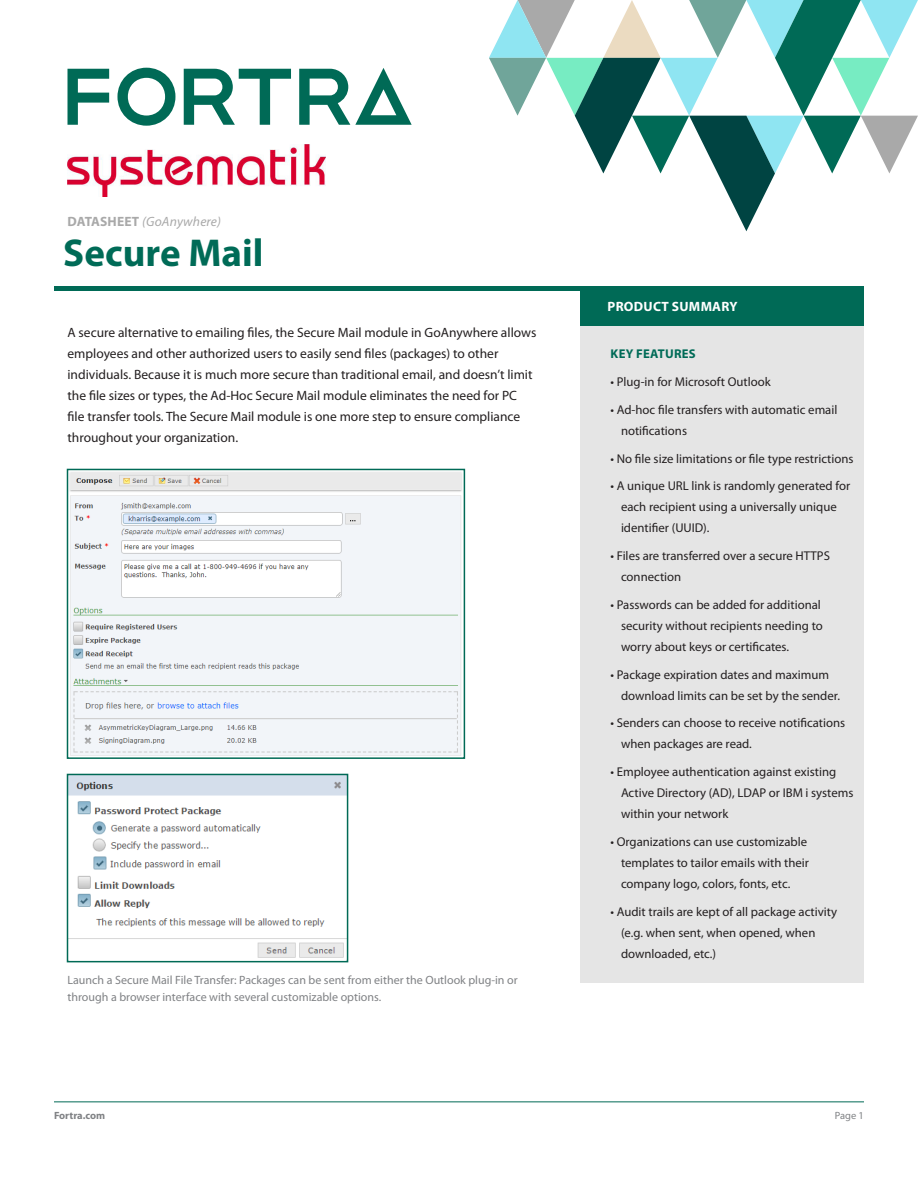
<style>
.page{position:relative;width:918px;height:1188px;background:#fff}
.page>*{position:absolute;margin:0;border:0;box-sizing:border-box;transform-origin:0 0}
.Headline{font:700 39px "Myriad Pro";color:#006b57}
.Body_-_Copy{font:13.5px/21px "Myriad Pro";color:#231f20}
.t1{font:italic 13.5px "Myriad Pro";letter-spacing:.01em;color:#a9a9a9}
.t2{font:700 13.5px "Myriad Pro";letter-spacing:.02em;color:#fff}
.Sidebar_-_Subhead{font:12.75px/21px "Myriad Pro";color:#231f20}
.Sidebar_-_Subhead-2{font:700 12.75px "Myriad Pro";letter-spacing:.02em;color:#006b57}
.Body_-_Copy-2{font:12px/16.5px "Myriad Pro";color:#808285}
.t3{font:700 10.5px "Myriad Pro";color:#808285}
.t4{font:10.5px "Myriad Pro";color:#808285}
.s1{font-weight:700;font-style:normal}
</style>
<div class="page">
<svg style="left:68px;top:69px;width:41px;height:56px"></svg>
<svg style="left:299px;top:68px;width:113px;height:57px"></svg>
<svg style="left:184px;top:69px;width:107px;height:56px"></svg>
<svg style="left:117px;top:68px;width:58px;height:58px"></svg>
<svg style="left:489px;top:0;width:429px;height:231px"></svg>
<hr style="left:54px;top:1101px;width:810px;height:1px;background:#006a56">
<div style="left:580px;top:286px;width:284px;height:42px;background:#006a56"></div>
<div style="left:54px;top:286px;width:810px;height:5px;background:#006a56"></div>
<img style="left:68px;top:145px;width:258px;height:52px">
<div style="left:580px;top:326px;width:284px;height:657px;background:#e5e5e5"></div>
<img style="left:70px;top:472px;width:392px;height:284px">
<div style="left:67px;top:469px;width:398px;height:290px;border:2px solid #006a56"></div>
<img style="left:70px;top:777px;width:275px;height:181px">
<div style="left:67px;top:774px;width:281px;height:188px;border:2px solid #006a56"></div>
<p class="t1" style="left:68px;top:213px;width:155px"><span class="s1">DATASHEET</span> (GoAnywhere)</p>
<p class="Headline" style="left:63px;top:228px;width:202px">Secure Mail</p>
<p class="Body_-_Copy" style="left:68px;top:321px;width:470px">A secure alternative to emailing files, the Secure Mail module in GoAnywhere allows employees and other authorized users to easily send files (packages) to other individuals. Because it is much more secure than traditional email, and doesn’t limit the file sizes or types, the Ad-Hoc Secure Mail module eliminates the need for PC file transfer tools. The Secure Mail module is one more step to ensure compliance throughout your organization.</p>
<p class="Body_-_Copy-2" style="left:68px;top:972px;width:452px">Launch a Secure Mail File Transfer: Packages can be sent from either the Outlook plug-in or through a browser interface with several customizable options.</p>
<p class="t2" style="left:608px;top:298px;width:131px">PRODUCT SUMMARY</p>
<p class="Sidebar_-_Subhead-2" style="left:611px;top:346px;width:87px">KEY FEATURES</p>
<p class="Sidebar_-_Subhead" style="left:610px;top:371px;width:162px">• Plug-in for Microsoft Outlook</p>
<p class="Sidebar_-_Subhead" style="left:621px;top:399px;width:218px;text-indent:-10px">• Ad-hoc file transfers with automatic email notifications</p>
<p class="Sidebar_-_Subhead" style="left:610px;top:448px;width:245px">• No file size limitations or file type restrictions</p>
<p class="Sidebar_-_Subhead" style="left:621px;top:475px;width:231px;text-indent:-10px">• A unique URL link is randomly generated for each recipient using a universally unique identifier (UUID).</p>
<p class="Sidebar_-_Subhead" style="left:621px;top:545px;width:211px;text-indent:-10px">• Files are transferred over a secure HTTPS connection</p>
<p class="Sidebar_-_Subhead" style="left:621px;top:594px;width:203px;text-indent:-10px">• Passwords can be added for additional security without recipients needing to worry about keys or certificates.</p>
<p class="Sidebar_-_Subhead" style="left:621px;top:664px;width:221px;text-indent:-10px">• Package expiration dates and maximum download limits can be set by the sender.</p>
<p class="Sidebar_-_Subhead" style="left:621px;top:712px;width:226px;text-indent:-10px">• Senders can choose to receive notifications when packages are read.</p>
<p class="Sidebar_-_Subhead" style="left:621px;top:761px;width:234px;text-indent:-10px">• Employee authentication against existing<br>Active Directory (AD), LDAP or IBM i systems within your network</p>
<p class="Sidebar_-_Subhead" style="left:621px;top:831px;width:189px;text-indent:-10px">• Organizations can use customizable templates to tailor emails with their company logo, colors, fonts, etc.</p>
<p class="Sidebar_-_Subhead" style="left:621px;top:901px;width:218px;text-indent:-10px">• Audit trails are kept of all package activity (e.g. when sent, when opened, when downloaded, etc.)</p>
<p class="t3" style="left:54px;top:1108px;width:53px">Fortra.com</p>
<p class="t4" style="left:835px;top:1109px;width:31px">Page 1</p>
</div>
